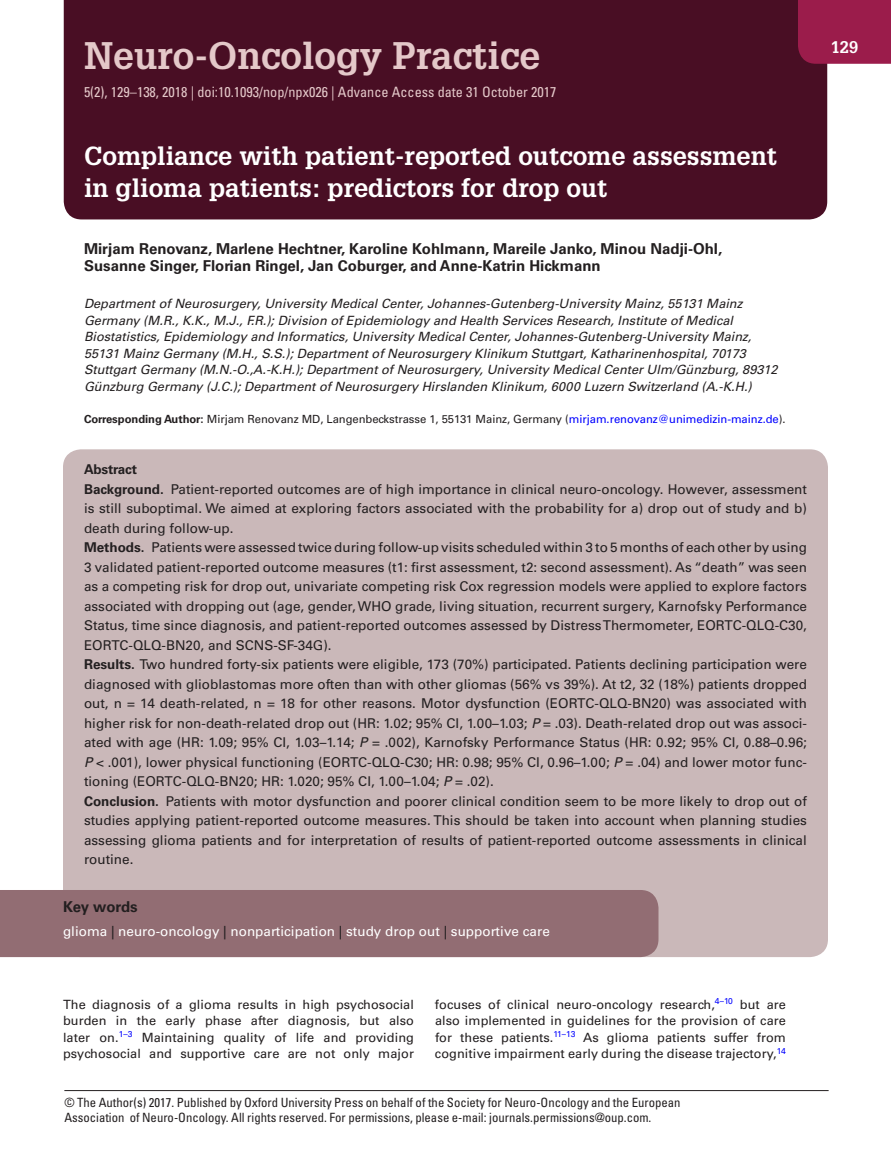
<style>
.page{position:relative;width:891px;height:1175px;background:#fff}
.page>*{position:absolute;margin:0;border:0;box-sizing:border-box;transform-origin:0 0}
.t1{font:700 37.5px "Glypha LT Std";color:#e4c8c9}
.t2{font:700 25.5px/31.5px "Glypha LT Std";color:#fff}
.t3{font:700 16.5px "Glypha LT Std";color:#fff}
.t4{font:700 15px/16.5px "Univers LT Std";color:#231f20}
.t5{font:condensed 14.25px "Univers LT Std";color:#e4c8c9}
.t6{font:13.5px/19.5px "Univers LT Std";color:#231f20}
.t7{font:13.5px "Univers LT Std";color:#fff}
.t8{font:italic 12.75px/16.5px "Univers LT Std";color:#231f20}
.t9{font:12.75px/16.5px "Univers LT Std";letter-spacing:.005em;color:#231f20;text-align:justify}
.t10{font:condensed 12.75px/15px "Univers LT Std";color:#231f20}
.t11{font:11.25px "Univers LT Std";letter-spacing:-.005em;color:#231f20}
.s1{font-weight:700}
.s2{color:#00f}
.s3{font-style:italic}
.s4{color:#231f20}
</style>
<div class="page">
<div style="left:64px;top:0;width:763px;height:219px;background:#490e24"></div>
<hr style="left:64px;top:1090px;width:765px;height:1px;background:#231f20">
<div style="left:798px;top:0;width:93px;height:64px;background:#9b1c4b"></div>
<div style="left:63px;top:449px;width:765px;height:508px;background:#cab8b9;border-radius:18px"></div>
<div style="left:0;top:890px;width:658px;height:67px;background:#926d73"></div>
<h1 class="t1" style="left:84px;top:32px;width:458px">Neuro-Oncology Practice</h1>
<p class="t5" style="left:84px;top:83px;width:474px">5(2), 129–138, 2018 | doi:10.1093/nop/npx026 | Advance Access date 31 October 2017</p>
<h2 class="t2" style="left:84px;top:140px;width:695px">Compliance with patient-reported outcome assessment in glioma patients: predictors for drop out</h2>
<p class="t4" style="left:84px;top:241px;width:640px">Mirjam Renovanz, Marlene Hechtner, Karoline Kohlmann, Mareile Janko, Minou Nadji-Ohl,<br>Susanne Singer, Florian Ringel, Jan Coburger, and Anne-Katrin Hickmann</p>
<p class="t8" style="left:84px;top:295px;width:695px">Department of Neurosurgery, University Medical Center, Johannes-Gutenberg-University Mainz, 55131 Mainz Germany (M.R., K.K., M.J., F.R.); Division of Epidemiology and Health Services Research, Institute of Medical Biostatistics, Epidemiology and Informatics, University Medical Center, Johannes-Gutenberg-University Mainz, 55131 Mainz Germany (M.H., S.S.); Department of Neurosurgery Klinikum Stuttgart, Katharinenhospital, 70173<br>Stuttgart Germany (M.N.-O.,A.-K.H.); Department of Neurosurgery, University Medical Center Ulm/Günzburg, 89312<br>Günzburg Germany (J.C.); Department of Neurosurgery Hirslanden Klinikum, 6000 Luzern Switzerland (A.-K.H.)</p>
<p class="t11" style="left:84px;top:412px;width:703px"><span class="s1">Corresponding Author:</span> Mirjam Renovanz MD, Langenbeckstrasse 1, 55131 Mainz, Germany (<span class="s2">mirjam.renovanz@unimedizin-mainz.de</span>).</p>
<p class="t6" style="left:84px;top:459px;width:725px"><span class="s1">Abstract<br>Background.</span> Patient-reported outcomes are of high importance in clinical neuro-oncology. However, assessment is still suboptimal. We aimed at exploring factors associated with the probability for a) drop out of study and b) death during follow-up.<br><span class="s1">Methods.</span> Patients were assessed twice during follow-up visits scheduled within 3 to 5 months of each other by using 3 validated patient-reported outcome measures (t1: first assessment, t2: second assessment). As “death” was seen as a competing risk for drop out, univariate competing risk Cox regression models were applied to explore factors associated with dropping out (age, gender, WHO grade, living situation, recurrent surgery, Karnofsky Performance Status, time since diagnosis, and patient-reported outcomes assessed by Distress Thermometer, EORTC-QLQ-C30, EORTC-QLQ-BN20, and SCNS-SF-34G).<br><span class="s1">Results.</span> Two hundred forty-six patients were eligible, 173 (70%) participated. Patients declining participation were diagnosed with glioblastomas more often than with other gliomas (56% vs 39%). At t2, 32 (18%) patients dropped out, n = 14 death-related, n = 18 for other reasons. Motor dysfunction (EORTC-QLQ-BN20) was associated with higher risk for non-death-related drop out (HR: 1.02; 95% CI, 1.00–1.03; <span class="s3">P</span> = .03). Death-related drop out was associ&shy;ated with age (HR: 1.09; 95% CI, 1.03–1.14; <span class="s3">P</span> = .002), Karnofsky Performance Status (HR: 0.92; 95% CI, 0.88–0.96; <span class="s3">P</span> &lt; .001), lower physical functioning (EORTC-QLQ-C30; HR: 0.98; 95% CI, 0.96–1.00; <span class="s3">P</span> = .04) and lower motor func&shy;tioning (EORTC-QLQ-BN20; HR: 1.020; 95% CI, 1.00–1.04; <span class="s3">P</span> = .02).<br><span class="s1">Conclusion.</span> Patients with motor dysfunction and poorer clinical condition seem to be more likely to drop out of studies applying patient-reported outcome measures. This should be taken into account when planning studies assessing glioma patients and for interpretation of results of patient-reported outcome assessments in clinical routine.</p>
<p class="t4" style="left:63px;top:898px;width:76px">Key words</p>
<p class="t7" style="left:63px;top:923px;width:488px">glioma <span class="s4">|</span> neuro-oncology <span class="s4">|</span> nonparticipation <span class="s4">|</span> study drop out <span class="s4">|</span> supportive care</p>
<p class="t9" style="left:63px;top:996px;width:353px">The diagnosis of a glioma results in high psychosocial burden in the early phase after diagnosis, but also later on.<sup>1–3</sup> Maintaining quality of life and providing psychosocial and supportive care are not only major</p>
<p class="t9" style="left:435px;top:996px;width:353px">focuses of clinical neuro-oncology research,<sup>4–10</sup> but are also implemented in guidelines for the provision of care for these patients.<sup>11–13</sup> As glioma patients suffer from cognitive impairment early during the disease trajectory,<sup>14</sup></p>
<p class="t10" style="left:64px;top:1095px;width:618px">© The Author(s) 2017. Published by Oxford University Press on behalf of the Society for Neuro-Oncology and the European<br>Association of Neuro-Oncology. All rights reserved. For permissions, please e-mail: journals.permissions@oup.com.</p>
<p class="t3" style="left:831px;top:37px;width:29px">129</p>
</div>
